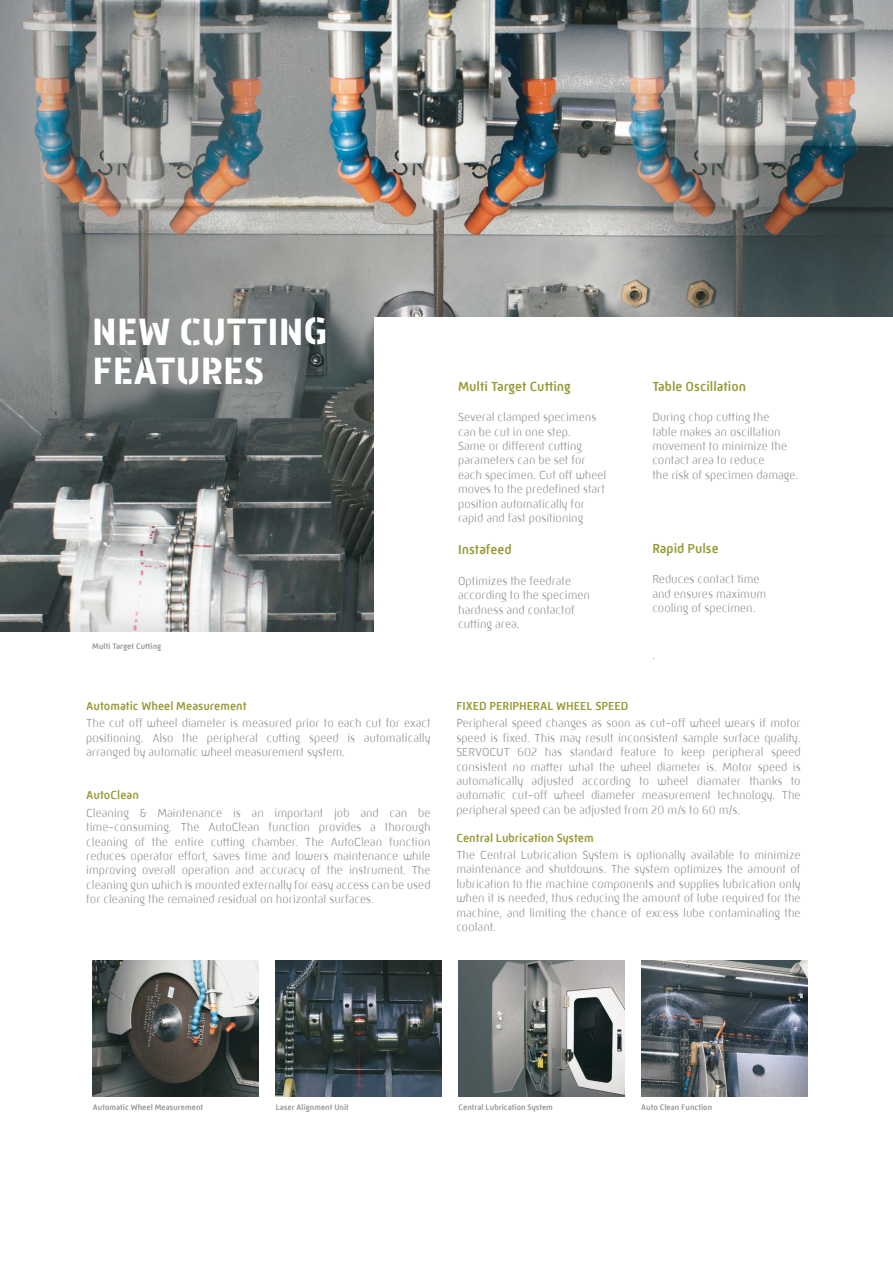
<style>
.page{position:relative;width:893px;height:1263px;background:#fff}
.page>*{position:absolute;margin:0;border:0;box-sizing:border-box;transform-origin:0 0}
.t1{font:700 39px/39px "Mic 32 New Stencil";color:#fff}
.t2{font:500 13.5px "Mic 32 New Rounded W00";color:#999a37}
.t3{font:300 12px/14.4px "Mic 32 New Rounded W00";color:#939598;text-align:justify}
.t4{font:500 12px "Mic 32 New Rounded W00";color:#999a37}
.t5{font:500 8.25px "Mic 32 New Rounded W00";color:#939598}
</style>
<div class="page">
<img style="left:0;top:0;width:893px;height:632px">
<div style="left:375px;top:318px;width:518px;height:315px;background:#fff"></div>
<img style="left:93px;top:960px;width:166px;height:136px">
<img style="left:276px;top:960px;width:166px;height:136px">
<img style="left:458px;top:960px;width:166px;height:136px">
<img style="left:641px;top:960px;width:166px;height:136px">
<h1 class="t1" style="left:92px;top:312px;width:237px">NEW CUTTING<br>FEATURES</h1>
<p class="t5" style="left:92px;top:642px;width:70px">Multi Target Cutting</p>
<p class="t4" style="left:86px;top:699px;width:162px">Automatic Wheel Measurement</p>
<p class="t3" style="left:86px;top:716px;width:346px">The cut off wheel diameter is measured prior to each cut for exact positioning. Also the peripheral cutting speed is automatically arranged by automatic wheel measurement system.</p>
<p class="t4" style="left:86px;top:788px;width:54px">AutoClean</p>
<p class="t3" style="left:86px;top:805px;width:346px">Cleaning &amp; Maintenance is an important job and can be time-consuming. The AutoClean function provides a thorough cleaning of the entire cutting chamber. The AutoClean function reduces operator effort, saves time and lowers maintenance while improving overall operation and accuracy of the instrument. The cleaning gun which is mounted externally for easy access can be used for cleaning the remained residual on horizontal surfaces.</p>
<p class="t2" style="left:458px;top:378px;width:114px">Multi Target Cutting</p>
<p class="t3" style="left:458px;top:410px;width:150px;text-align:left">Several clamped specimens can be cut in one step.<br>Same or different cutting parameters can be set for each specimen. Cut off wheel moves to the predefined start position automatically for rapid and fast positioning</p>
<p class="t2" style="left:458px;top:542px;width:55px">Instafeed</p>
<p class="t3" style="left:458px;top:574px;width:133px;text-align:left">Optimizes the feedrate according to the specimen hardness and contactof cutting area.</p>
<p class="t2" style="left:652px;top:378px;width:95px">Table Oscillation</p>
<p class="t3" style="left:652px;top:410px;width:148px;text-align:left">During chop cutting the<br>table makes an oscillation movement to minimize the contact area to reduce<br>the risk of specimen damage.</p>
<p class="t2" style="left:652px;top:540px;width:68px">Rapid Pulse</p>
<p class="t3" style="left:652px;top:572px;width:115px;text-align:left">Reduces contact time and ensures maximum cooling of specimen.</p>
<p class="t3" style="left:652px;top:647px;width:4px">.</p>
<p class="t4" style="left:456px;top:699px;width:174px">FIXED PERIPHERAL WHEEL SPEED</p>
<p class="t3" style="left:456px;top:716px;width:346px">Peripheral speed changes as soon as cut-off wheel wears if motor speed is fixed. This may result inconsistent sample surface quality.<br>SERVOCUT 602 has standard feature to keep peripheral speed consistent no matter what the wheel diameter is. Motor speed is automatically adjusted according to wheel diamater thanks to automatic cut-off wheel diameter measurement technology. The peripheral speed can be adjusted from 20 m/s to 60 m/s.</p>
<p class="t4" style="left:456px;top:831px;width:139px">Central Lubrication System</p>
<p class="t3" style="left:456px;top:848px;width:346px">The Central Lubrication System is optionally available to minimize maintenance and shutdowns. The system optimizes the amount of lubrication to the machine components and supplies lubrication only when it is needed, thus reducing the amount of lube required for the machine, and limiting the chance of excess lube contaminating the coolant.</p>
<p class="t5" style="left:93px;top:1102px;width:112px">Automatic Wheel Measurement</p>
<p class="t5" style="left:276px;top:1102px;width:75px">Laser Alignment Unit</p>
<p class="t5" style="left:458px;top:1102px;width:96px">Central Lubrication System</p>
<p class="t5" style="left:641px;top:1102px;width:73px">Auto Clean Function</p>
</div>
